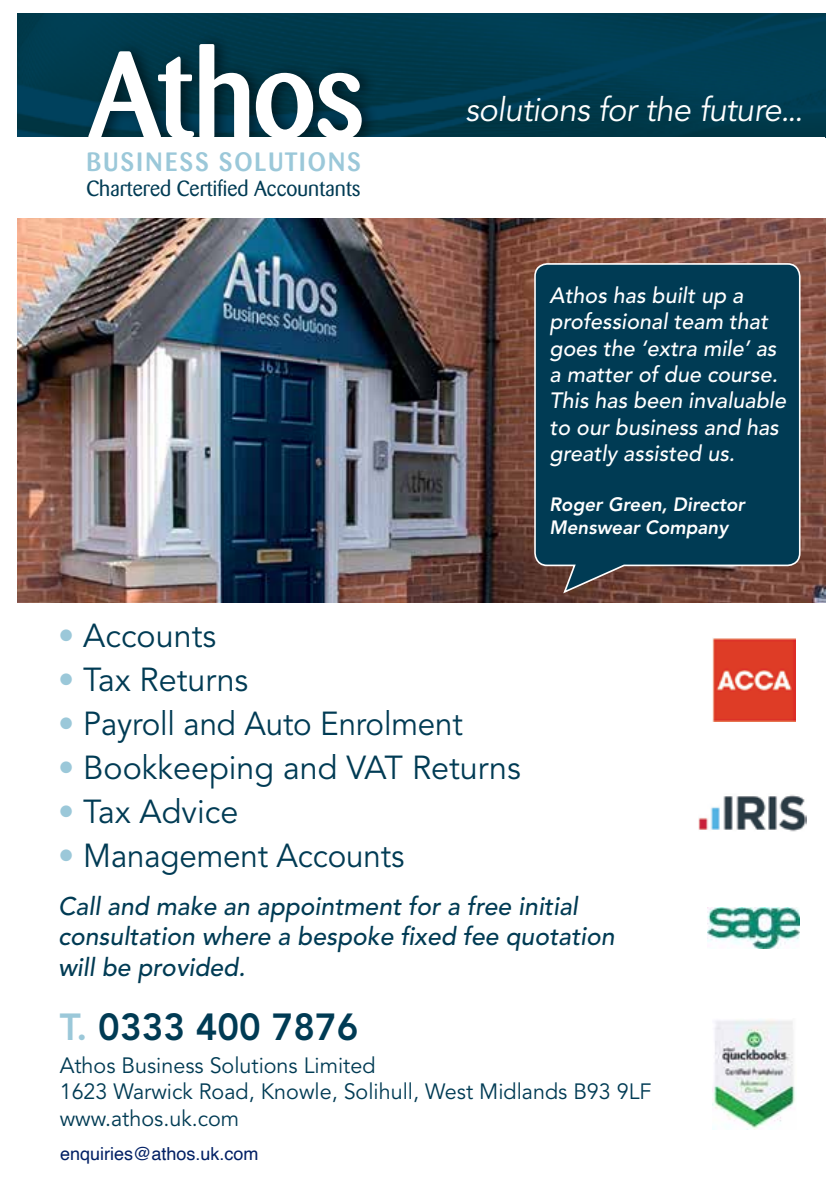
<style>
.page{position:relative;width:840px;height:1191px;background:#fff}
.page>*{position:absolute;margin:0;border:0;box-sizing:border-box;transform-origin:0 0}
.t1{font:500 123px "Barmeno";letter-spacing:-.025em;color:#fff}
.t2{font:800 37.4px "Avenir";color:#003b54}
.t3{font:italic 33.2px "Avenir";letter-spacing:-.015em;color:#fff}
.t4{font:33px "Avenir";letter-spacing:-.005em;color:#003b54}
.t5{font:33px "Avenir";letter-spacing:-.005em;color:#003b54;scale:.95 1}
.t6{font:500 26.2px "Barmeno";letter-spacing:.08em;color:#9bc8d9}
.t7{font:italic 500 25.4px/30.4px "Avenir";color:#003b54}
.t8{font:italic 500 22px/26.4px "Avenir";color:#fff}
.t9{font:22px/26.4px "Avenir";color:#003b54}
.t10{font:21.6px "Barmeno";letter-spacing:.005em;color:#003b54}
.t11{font:italic 800 19.2px/23px "Avenir";color:#fff}
.t12{font:18px "Helvetica";color:#001f64}
.s1{color:#9bc8d9}
</style>
<div class="page">
<img style="left:17px;top:13px;width:807px;height:124px">
<div style="left:83px;top:32px;width:296px;height:120px;background:#000;opacity:.5"></div>
<div style="left:17px;top:138px;width:807px;height:79px;background:#fff"></div>
<img style="left:17px;top:219px;width:807px;height:384px">
<img style="left:698px;top:794px;width:108px;height:38px">
<img style="left:712px;top:1019px;width:83px;height:110px">
<img style="left:707px;top:907px;width:92px;height:41px">
<img style="left:712px;top:638px;width:83px;height:84px">
<svg style="left:533px;top:262px;width:267px;height:333px;background:#0e3f54"></svg>
<h1 class="t1" style="left:88px;top:23px;width:279px">Athos</h1>
<p class="t6" style="left:86px;top:146px;width:276px">BUSINESS SOLUTIONS</p>
<p class="t10" style="left:86px;top:176px;width:275px">Chartered Certified Accountants</p>
<h3 class="t3" style="left:464px;top:91px;width:339px">solutions for the future...</h3>
<p class="t8" style="left:549px;top:282px;width:238px">Athos has built up a professional team that goes the ‘extra mile’ as a matter of due course.<br>This has been invaluable to our business and has greatly assisted us.</p>
<p class="t11" style="left:549px;top:492px;width:197px">Roger Green, Director<br>Menswear Company</p>
<h3 class="t4" style="left:58px;top:616px;width:159px"><span class="s1">•</span> Accounts</h3>
<h3 class="t4" style="left:58px;top:660px;width:191px"><span class="s1">•</span> Tax Returns</h3>
<h3 class="t5" style="left:58px;top:704px;width:427px"><span class="s1">•</span> Payroll and Auto Enrolment</h3>
<h3 class="t4" style="left:58px;top:748px;width:464px"><span class="s1">•</span> Bookkeeping and VAT Returns</h3>
<h3 class="t4" style="left:58px;top:792px;width:181px"><span class="s1">•</span> Tax Advice</h3>
<h3 class="t5" style="left:58px;top:837px;width:365px"><span class="s1">•</span> Management Accounts</h3>
<p class="t7" style="left:58px;top:891px;width:557px">Call and make an appointment for a free initial consultation where a bespoke fixed fee quotation will be provided.</p>
<h2 class="t2" style="left:60px;top:1005px;width:300px"><span class="s1">T.</span> 0333 400 7876</h2>
<p class="t9" style="left:60px;top:1052px;width:593px">Athos Business Solutions Limited<br>1623 Warwick Road, Knowle, Solihull, West Midlands B93 9LF www.athos.uk.com</p>
<p class="t12" style="left:60px;top:1140px;width:200px">enquiries@athos.uk.com</p>
</div>
